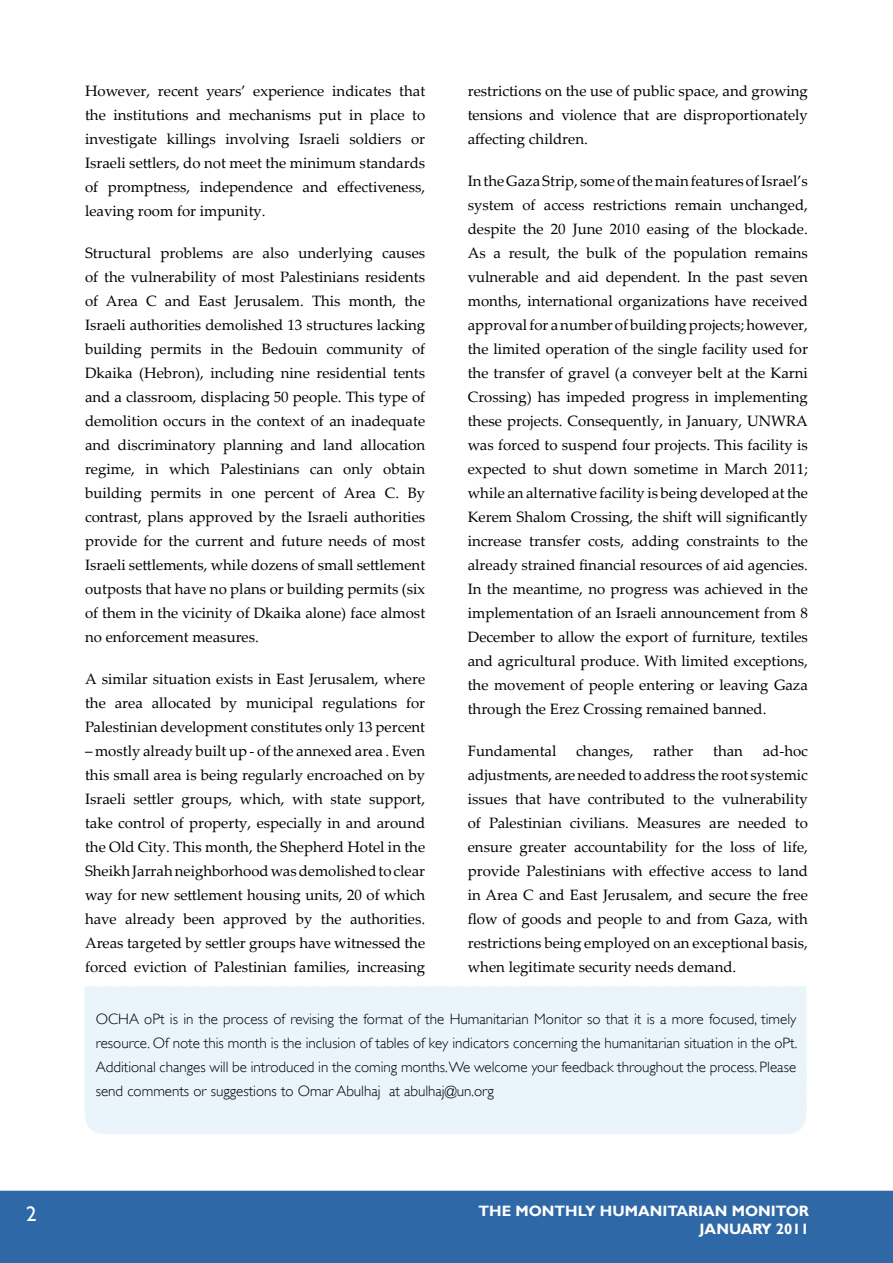
<style>
.page{position:relative;width:893px;height:1263px;background:#fff}
.page>*{position:absolute;margin:0;border:0;box-sizing:border-box;transform-origin:0 0}
.t1{font:21px "Gill Sans";color:#fff}
.t2{font:15px/24px "Palatino Linotype";color:#000;text-align:justify}
.t3{font:300 15px/24px "Gill Sans";color:#000;text-align:justify}
.t4{font:700 15px/18px "Gill Sans";color:#fff;text-align:right}
</style>
<div class="page">
<div style="left:1px;top:1191px;width:891px;height:71px;background:#2f68a7"></div>
<div style="left:0;top:1191px;width:893px;height:72px;border:2px solid #2f68a7"></div>
<div style="left:84px;top:986px;width:723px;height:148px;background:#e9f4fb"></div>
<h1 class="t1" style="left:26px;top:1201px;width:12px">2</h1>
<p class="t2" style="left:468px;top:78px;width:342px">restrictions on the use of public space, and growing tensions and violence that are disproportionately affecting children.</p>
<p class="t2" style="left:468px;top:168px;width:342px">In the Gaza Strip, some of the main features of Israel’s system of access restrictions remain unchanged, despite the 20 June 2010 easing of the blockade.<br>As a result, the bulk of the population remains vulnerable and aid dependent. In the past seven months, international organizations have received approval for a number of building projects; however, the limited operation of the single facility used for the transfer of gravel (a conveyer belt at the Karni Crossing) has impeded progress in implementing these projects. Consequently, in January, UNWRA was forced to suspend four projects. This facility is expected to shut down sometime in March 2011; while an alternative facility is being developed at the Kerem Shalom Crossing, the shift will significantly increase transfer costs, adding constraints to the already strained financial resources of aid agencies.<br>In the meantime, no progress was achieved in the implementation of an Israeli announcement from 8<br>December to allow the export of furniture, textiles and agricultural produce. With limited exceptions, the movement of people entering or leaving Gaza through the Erez Crossing remained banned.</p>
<p class="t2" style="left:468px;top:738px;width:90px">Fundamental</p>
<p class="t2" style="left:576px;top:738px;width:59px">changes,</p>
<p class="t2" style="left:653px;top:738px;width:42px">rather</p>
<p class="t2" style="left:713px;top:738px;width:31px">than</p>
<p class="t2" style="left:85px;top:78px;width:342px">However, recent years’ experience indicates that the institutions and mechanisms put in place to investigate killings involving Israeli soldiers or Israeli settlers, do not meet the minimum standards of promptness, independence and effectiveness, leaving room for impunity.</p>
<p class="t2" style="left:85px;top:240px;width:342px">Structural problems are also underlying causes of the vulnerability of most Palestinians residents of Area C and East Jerusalem. This month, the Israeli authorities demolished 13 structures lacking building permits in the Bedouin community of Dkaika (Hebron), including nine residential tents and a classroom, displacing 50 people. This type of demolition occurs in the context of an inadequate and discriminatory planning and land allocation regime, in which Palestinians can only obtain building permits in one percent of Area C. By contrast, plans approved by the Israeli authorities provide for the current and future needs of most Israeli settlements, while dozens of small settlement outposts that have no plans or building permits (six of them in the vicinity of Dkaika alone) face almost no enforcement measures.</p>
<p class="t2" style="left:85px;top:666px;width:342px">A similar situation exists in East Jerusalem, where the area allocated by municipal regulations for Palestinian development constitutes only 13 percent</p>
<p class="t2" style="left:85px;top:738px;width:342px">– mostly already built up - of the annexed area . Even this small area is being regularly encroached on by Israeli settler groups, which, with state support, take control of property, especially in and around the Old City. This month, the Shepherd Hotel in the Sheikh Jarrah neighborhood was demolished to clear way for new settlement housing units, 20 of which have already been approved by the authorities.<br>Areas targeted by settler groups have witnessed the forced eviction of Palestinian families, increasing</p>
<p class="t2" style="left:468px;top:738px;width:342px;text-indent:295px">ad-hoc adjustments, are needed to address the root systemic issues that have contributed to the vulnerability of Palestinian civilians. Measures are needed to ensure greater accountability for the loss of life, provide Palestinians with effective access to land in Area C and East Jerusalem, and secure the free flow of goods and people to and from Gaza, with restrictions being employed on an exceptional basis, when legitimate security needs demand.</p>
<p class="t3" style="left:96px;top:1007px;width:703px">OCHA oPt is in the process of revising the format of the Humanitarian Monitor so that it is a more focused, timely resource. Of note this month is the inclusion of tables of key indicators concerning the humanitarian situation in the oPt.<br>Additional changes will be introduced in the coming months. We welcome your feedback throughout the process. Please send comments or suggestions to Omar Abulhaj at abulhaj@un.org</p>
<p class="t4" style="left:478px;top:1203px;width:332px">THE MONTHLY HUMANITARIAN MONITOR<br>JANUARY 2011</p>
</div>
